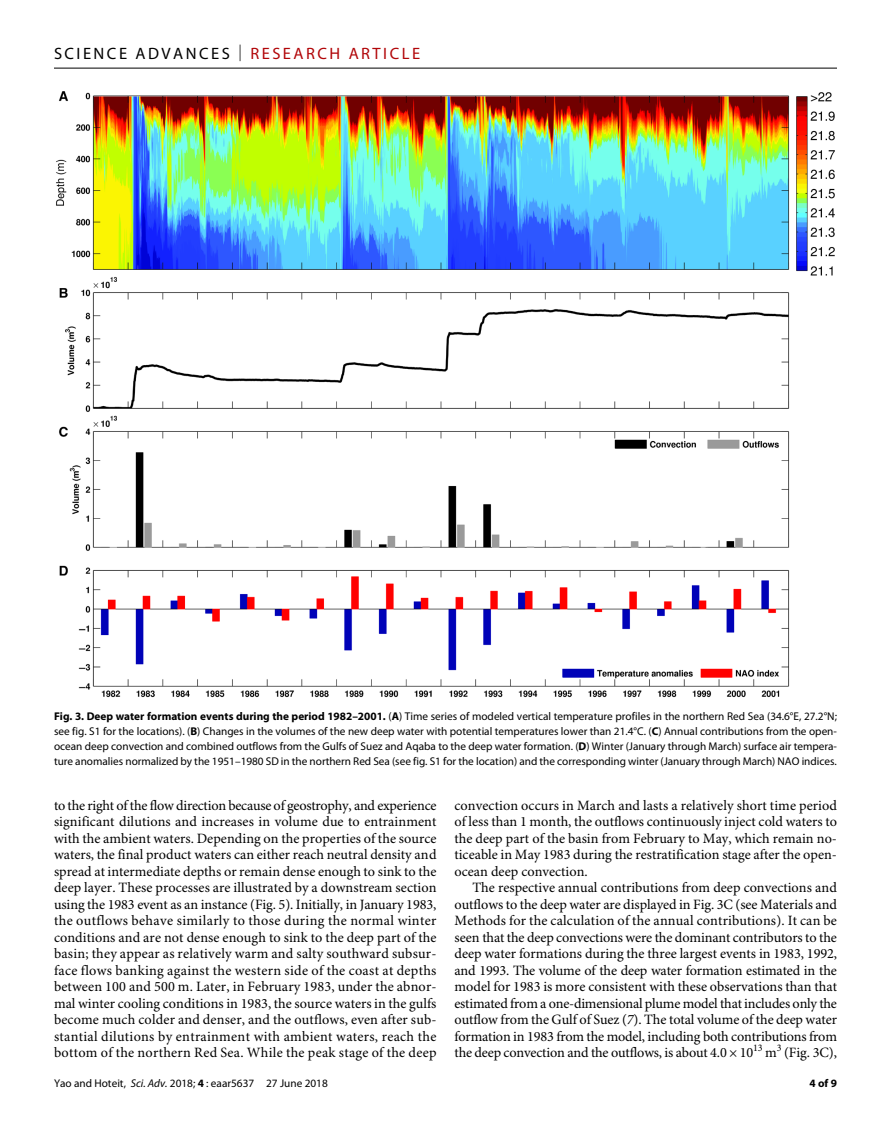
<style>
.page{position:relative;width:891px;height:1134px;background:#fff}
.page>*{position:absolute;margin:0;border:0;box-sizing:border-box;transform-origin:0 0}
.t1{font:16.5px "Myriad Pro";letter-spacing:.15em;color:#000}
.t2{font:14.25px/16.5px "Minion Pro";color:#000;text-align:justify}
.t3{font:11.25px/15px "Myriad Pro";color:#000;text-align:justify}
.t4{font:700 11.25px "Myriad Pro";color:#000}
.s1{font-weight:300}
.s2{color:#b10508}
.s3{font-weight:700}
.s4{font-style:italic}
</style>
<div class="page">
<hr style="left:54px;top:68px;width:783px;height:1px;background:#000">
<img style="left:56px;top:91px;width:779px;height:607px">
<p class="t1" style="left:54px;top:40px;width:368px">SCIENCE ADVANCES <span class="s1">|</span> <span class="s2">RESEARCH ARTICLE</span></p>
<p class="t3" style="left:54px;top:709px;width:785px"><span class="s3">Fig. 3. Deep water formation events during the period 1982–2001.</span> (<span class="s3">A</span>) Time series of modeled vertical temperature profiles in the northern Red Sea (34.6°E, 27.2°N; see fig. S1 for the locations). (<span class="s3">B</span>) Changes in the volumes of the new deep water with potential temperatures lower than 21.4°C. (<span class="s3">C</span>) Annual contributions from the open&shy;ocean deep convection and combined outflows from the Gulfs of Suez and Aqaba to the deep water formation. (<span class="s3">D</span>) Winter (January through March) surface air tempera&shy;ture anomalies normalized by the 1951–1980 SD in the northern Red Sea (see fig. S1 for the location) and the corresponding winter (January through March) NAO indices.</p>
<p class="t2" style="left:54px;top:798px;width:384px">to the right of the flow direction because of geostrophy, and experience significant dilutions and increases in volume due to entrainment with the ambient waters. Depending on the properties of the source waters, the final product waters can either reach neutral density and spread at intermediate depths or remain dense enough to sink to the deep layer. These processes are illustrated by a downstream section using the 1983 event as an instance (Fig. 5). Initially, in January 1983, the outflows behave similarly to those during the normal winter conditions and are not dense enough to sink to the deep part of the basin; they appear as relatively warm and salty southward subsur&shy;face flows banking against the western side of the coast at depths between 100 and 500 m. Later, in February 1983, under the abnor&shy;mal winter cooling conditions in 1983, the source waters in the gulfs become much colder and denser, and the outflows, even after sub&shy;stantial dilutions by entrainment with ambient waters, reach the bottom of the northern Red Sea. While the peak stage of the deep</p>
<p class="t2" style="left:454px;top:798px;width:384px">convection occurs in March and lasts a relatively short time period of less than 1 month, the outflows continuously inject cold waters to the deep part of the basin from February to May, which remain no&shy;ticeable in May 1983 during the restratification stage after the open&shy;ocean deep convection.</p>
<p class="t2" style="left:454px;top:881px;width:384px;text-indent:18px">The respective annual contributions from deep convections and outflows to the deep water are displayed in Fig. 3C (see Materials and Methods for the calculation of the annual contributions). It can be seen that the deep convections were the dominant contributors to the deep water formations during the three largest events in 1983, 1992, and 1993. The volume of the deep water formation estimated in the model for 1983 is more consistent with these observations than that estimated from a one-dimensional plume model that includes only the outflow from the Gulf of Suez (<span class="s4">7</span>). The total volume of the deep water formation in 1983 from the model, including both contributions from the deep convection and the outflows, is about 4.0 × 10<sup>13</sup> m<sup>3</sup> (Fig. 3C),</p>
<p class="t3" style="left:54px;top:1076px;width:275px">Yao and Hoteit, <span class="s4">Sci. Adv.</span> 2018; <span class="s3">4</span> : eaar5637 27 June 2018</p>
<p class="t4" style="left:810px;top:1074px;width:29px">4 of 9</p>
</div>
